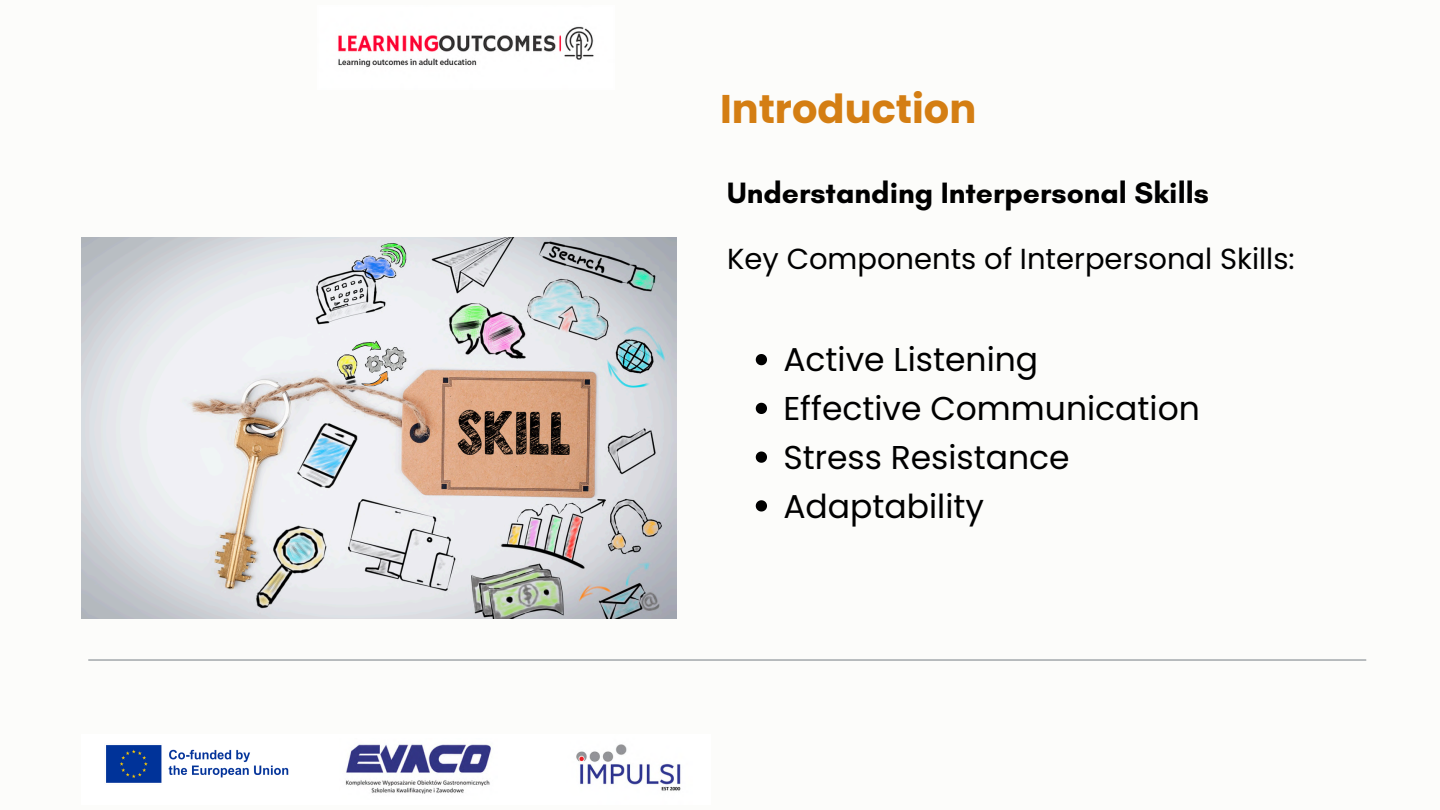
<style>
.page{position:relative;width:1440px;height:810px;background:#fcfcfa}
.page>*{position:absolute;margin:0;border:0;box-sizing:border-box;transform-origin:0 0}
.t1{font:700 40px "Poppins";color:#d47e13}
.t2{font:33px "Poppins";color:#000}
.t3{font:700 30px "Glacial Indifference";color:#000}
.t4{font:29px "Poppins";color:#000}
</style>
<div class="page">
<hr style="left:88px;top:660px;width:1278px;height:1px;background:#767d84">
<img style="left:338px;top:26px;width:256px;height:41px">
<div style="left:81px;top:734px;width:629px;height:70px;background:#fff"></div>
<img style="left:345px;top:744px;width:146px;height:50px">
<img style="left:576px;top:744px;width:105px;height:47px">
<img style="left:106px;top:745px;width:183px;height:38px">
<img style="left:81px;top:237px;width:595px;height:382px">
<svg style="left:756px;top:354px;width:11px;height:11px"></svg>
<svg style="left:756px;top:403px;width:11px;height:11px"></svg>
<svg style="left:756px;top:452px;width:11px;height:11px"></svg>
<svg style="left:756px;top:500px;width:11px;height:12px"></svg>
<p class="t1" style="left:720px;top:81px;width:258px">Introduction</p>
<p class="t3" style="left:727px;top:174px;width:483px">Understanding Interpersonal Skills</p>
<p class="t4" style="left:727px;top:239px;width:569px">Key Components of Interpersonal Skills:</p>
<p class="t2" style="left:783px;top:337px;width:256px">Active Listening</p>
<p class="t2" style="left:783px;top:385px;width:418px">Effective Communication</p>
<p class="t2" style="left:783px;top:434px;width:288px">Stress Resistance</p>
<p class="t2" style="left:783px;top:483px;width:202px">Adaptability</p>
</div>
